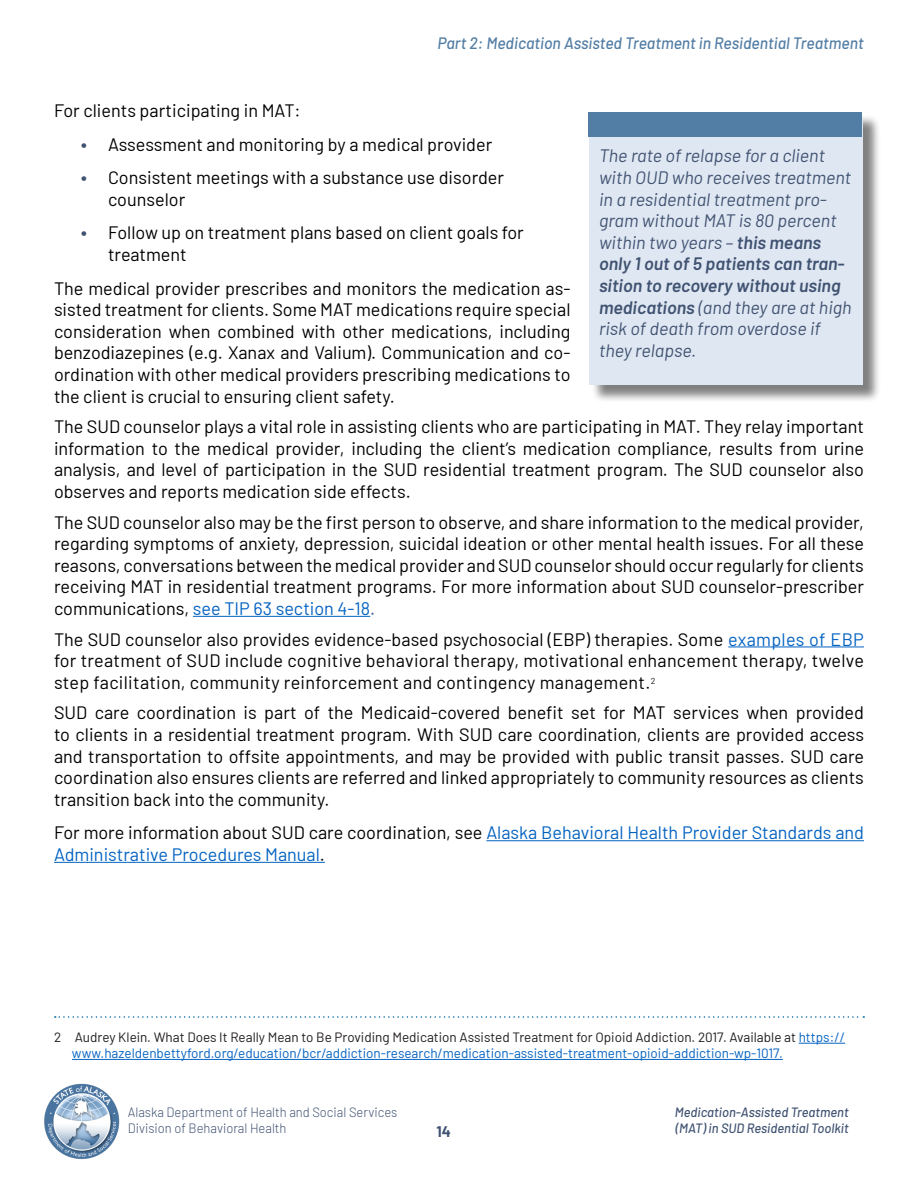
<style>
.page{position:relative;width:918px;height:1188px;background:#fff}
.page>*{position:absolute;margin:0;border:0;box-sizing:border-box;transform-origin:0 0}
.t1{font:18px/21.6px "Barlow";color:#000;text-align:justify}
.t2{font:italic 18px/21.6px "Barlow";color:#415372}
.t3{font:18px/21.6px "Barlow";color:#0563c1}
.t4{font:italic 500 16.5px "Barlow";color:#527da4;scale:.96 1}
.t5{font:700 15px "Barlow";color:#415372}
.t6{font:13.5px/16.2px "Barlow";color:#0563c1}
.t7{font:300 13.5px/16.2px "Barlow";color:#415372;scale:.96 1}
.t8{font:italic 500 13.5px/16.2px "Barlow";color:#415372;scale:.96 1}
.s1{font-weight:700;color:#415372}
.s2{color:#0563c1}
.s3{color:#2f5496}
.s4{color:#000}
.s5{font-weight:600}
.s6{color:#211d1e}
</style>
<div class="page">
<img style="left:44px;top:1083px;width:76px;height:77px">
<hr style="left:193px;top:616px;width:177px;height:1px;background:#0563c1">
<hr style="left:728px;top:646px;width:136px;height:1px;background:#0563c1">
<hr style="left:486px;top:840px;width:378px;height:1px;background:#0563c1">
<hr style="left:54px;top:862px;width:271px;height:1px;background:#0563c1">
<svg style="left:55px;top:1016px;width:809px;height:2px"></svg>
<hr style="left:799px;top:1043px;width:46px;height:1px;background:#0563c1">
<hr style="left:72px;top:1059px;width:711px;height:1px;background:#0563c1">
<div style="left:591px;top:114px;width:290px;height:290px;background:#000;opacity:.5"></div>
<div style="left:589px;top:119px;width:273px;height:266px;background:#dfe7f2"></div>
<div style="left:589px;top:112px;width:273px;height:25px;background:#527da4"></div>
<p class="t4" style="left:438px;top:31px;width:445px">Part 2: Medication Assisted Treatment in Residential Treatment</p>
<p class="t1" style="left:81px;top:92px;width:425px;line-height:33.6px;text-align:left;text-indent:-27px">For clients participating in MAT:<br><span class="s1">∙</span> Assessment and monitoring by a medical provider<br><span class="s1">∙</span> Consistent meetings with a substance use disorder</p>
<p class="t1" style="left:81px;top:181px;width:444px;line-height:33.6px;text-indent:27px">counselor<br><span class="s1">∙</span> Follow up on treatment plans based on client goals for</p>
<p class="t1" style="left:54px;top:236px;width:518px;line-height:33.6px;text-indent:54px">treatment<br>The medical provider prescribes and monitors the medication as-</p>
<p class="t1" style="left:54px;top:298px;width:518px">sisted treatment for clients. Some MAT medications require special consideration when combined with other medications, including benzodiazepines (e.g. Xanax and Valium). Communication and co&shy;ordination with other medical providers prescribing medications to the client is crucial to ensuring client safety.</p>
<p class="t1" style="left:54px;top:415px;width:812px">The SUD counselor plays a vital role in assisting clients who are participating in MAT. They relay important information to the medical provider, including the client’s medication compliance, results from urine analysis, and level of participation in the SUD residential treatment program. The SUD counselor also observes and reports medication side effects.</p>
<p class="t1" style="left:54px;top:510px;width:812px">The SUD counselor also may be the first person to observe, and share information to the medical provider, regarding symptoms of anxiety, depression, suicidal ideation or other mental health issues. For all these reasons, conversations between the medical provider and SUD counselor should occur regularly for clients receiving MAT in residential treatment programs. For more information about SUD counselor-prescriber communications, <span class="s2">see TIP 63 section 4-18</span><span class="s3">.</span></p>
<p class="t1" style="left:54px;top:627px;width:812px">The SUD counselor also provides evidence-based psychosocial (EBP) therapies. Some <span class="s2">examples of EBP </span>for treatment of SUD include cognitive behavioral therapy, motivational enhancement therapy, twelve step facilitation, community reinforcement and contingency management.<sup>2</sup></p>
<p class="t1" style="left:54px;top:701px;width:812px">SUD care coordination is part of the Medicaid-covered benefit set for MAT services when provided to clients in a residential treatment program. With SUD care coordination, clients are provided access and transportation to offsite appointments, and may be provided with public transit passes. SUD care coordination also ensures clients are referred and linked appropriately to community resources as clients transition back into the community.</p>
<p class="t3" style="left:54px;top:821px;width:811px"><span class="s4">For more information about SUD care coordination, see</span> Alaska Behavioral Health Provider Standards and<br>Administrative Procedures Manual<span class="s4">.</span></p>
<p class="t2" style="left:599px;top:144px;width:254px">The rate of relapse for a client with OUD who receives treatment in a residential treatment pro&shy;gram without MAT is 80 percent within two years – <span class="s5">this means only 1 out of 5 patients can tran&shy;sition to recovery without using medications</span> (and they are at high risk of death from overdose if they relapse.</p>
<p class="t6" style="left:72px;top:1028px;width:775px;text-indent:-18px"><span class="s6">2 Audrey Klein. What Does It Really Mean to Be Providing Medication Assisted Treatment for Opioid Addiction. 2017. Available at</span> https:// www.hazeldenbettyford.org/education/bcr/addiction-research/medication-assisted-treatment-opioid-addiction-wp-1017.</p>
<p class="t7" style="left:128px;top:1103px;width:282px">Alaska Department of Health and Social Services<br>Division of Behavioral Health</p>
<p class="t5" style="left:437px;top:1120px;width:16px">14</p>
<p class="t8" style="left:675px;top:1103px;width:183px">Medication-Assisted Treatment (MAT) in SUD Residential Toolkit</p>
</div>
